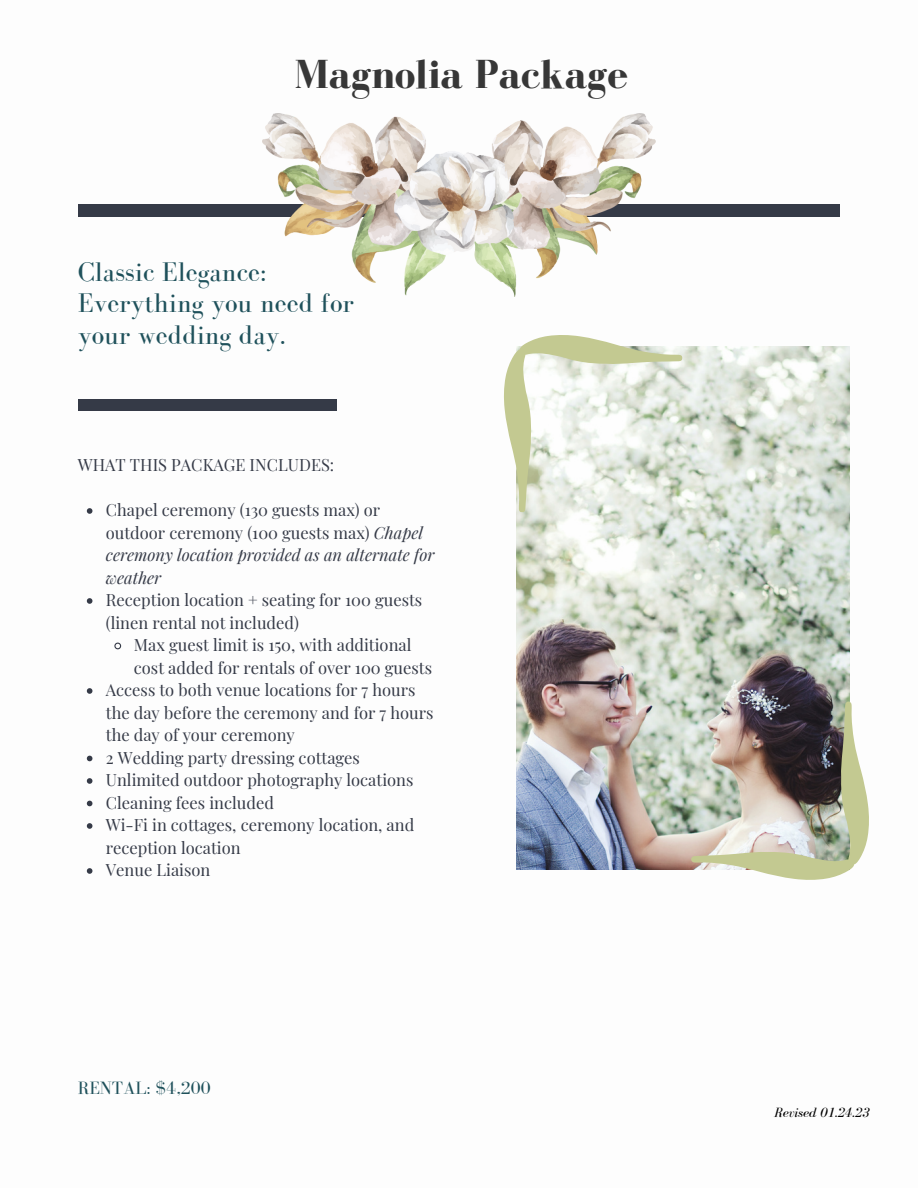
<style>
.page{position:relative;width:918px;height:1188px;background:#fff}
.page>*{position:absolute;margin:0;border:0;box-sizing:border-box;transform-origin:0 0}
.t1{font:700 41.7px "Bodoni FLF";color:#373737}
.t2{font:27.75px/31.5px "Bodoni FLF";color:#1f515b}
.t3{font:18.3px "Bodoni FLF";color:#1f515b}
.t4{font:16.5px/22.5px "Playfair Display";color:#353a47}
.t5{font:italic 13.8px "Bodoni FLF";color:#000}
.s1{font-style:italic}
</style>
<div class="page">
<div style="left:78px;top:205px;width:761px;height:11px;background:#353a47"></div>
<div style="left:78px;top:399px;width:259px;height:12px;background:#353a47"></div>
<img style="left:262px;top:113px;width:394px;height:183px">
<img style="left:516px;top:346px;width:333px;height:523px">
<svg style="left:87px;top:508px;width:5px;height:6px"></svg>
<svg style="left:87px;top:598px;width:5px;height:6px"></svg>
<svg style="left:114px;top:642px;width:8px;height:8px"></svg>
<svg style="left:87px;top:688px;width:5px;height:6px"></svg>
<svg style="left:87px;top:756px;width:5px;height:5px"></svg>
<svg style="left:87px;top:778px;width:5px;height:6px"></svg>
<svg style="left:87px;top:801px;width:5px;height:5px"></svg>
<svg style="left:87px;top:823px;width:5px;height:6px"></svg>
<svg style="left:87px;top:868px;width:5px;height:6px"></svg>
<svg style="left:504px;top:335px;width:179px;height:181px"></svg>
<img style="left:691px;top:702px;width:178px;height:178px">
<h1 class="t1" style="left:295px;top:51px;width:335px">Magnolia Package</h1>
<h2 class="t2" style="left:78px;top:255px;width:278px">Classic Elegance:<br>Everything you need for your wedding day.</h2>
<p class="t4" style="left:78px;top:453px;width:258px">WHAT THIS PACKAGE INCLUDES:</p>
<p class="t4" style="left:106px;top:498px;width:330px">Chapel ceremony (130 guests max) or outdoor ceremony (100 guests max) <span class="s1">Chapel ceremony location provided as an alternate for weather</span></p>
<p class="t4" style="left:106px;top:588px;width:318px">Reception location + seating for 100 guests (linen rental not included)</p>
<p class="t4" style="left:134px;top:633px;width:279px">Max guest limit is 150, with additional</p>
<p class="t4" style="left:134px;top:655px;width:300px">cost added for rentals of over 100 guests</p>
<p class="t4" style="left:106px;top:678px;width:311px">Access to both venue locations for 7 hours</p>
<p class="t4" style="left:106px;top:700px;width:329px">the day before the ceremony and for 7 hours</p>
<p class="t4" style="left:106px;top:723px;width:191px">the day of your ceremony</p>
<p class="t4" style="left:106px;top:745px;width:256px">2 Wedding party dressing cottages</p>
<p class="t4" style="left:106px;top:768px;width:309px">Unlimited outdoor photography locations</p>
<p class="t4" style="left:106px;top:790px;width:170px">Cleaning fees included</p>
<p class="t4" style="left:106px;top:813px;width:310px">Wi-Fi in cottages, ceremony location, and</p>
<p class="t4" style="left:106px;top:835px;width:136px">reception location</p>
<p class="t4" style="left:106px;top:858px;width:106px">Venue Liaison</p>
<p class="t3" style="left:78px;top:1078px;width:134px">RENTAL: $4,200</p>
<p class="t5" style="left:774px;top:1105px;width:97px">Revised 01.24.23</p>
</div>
